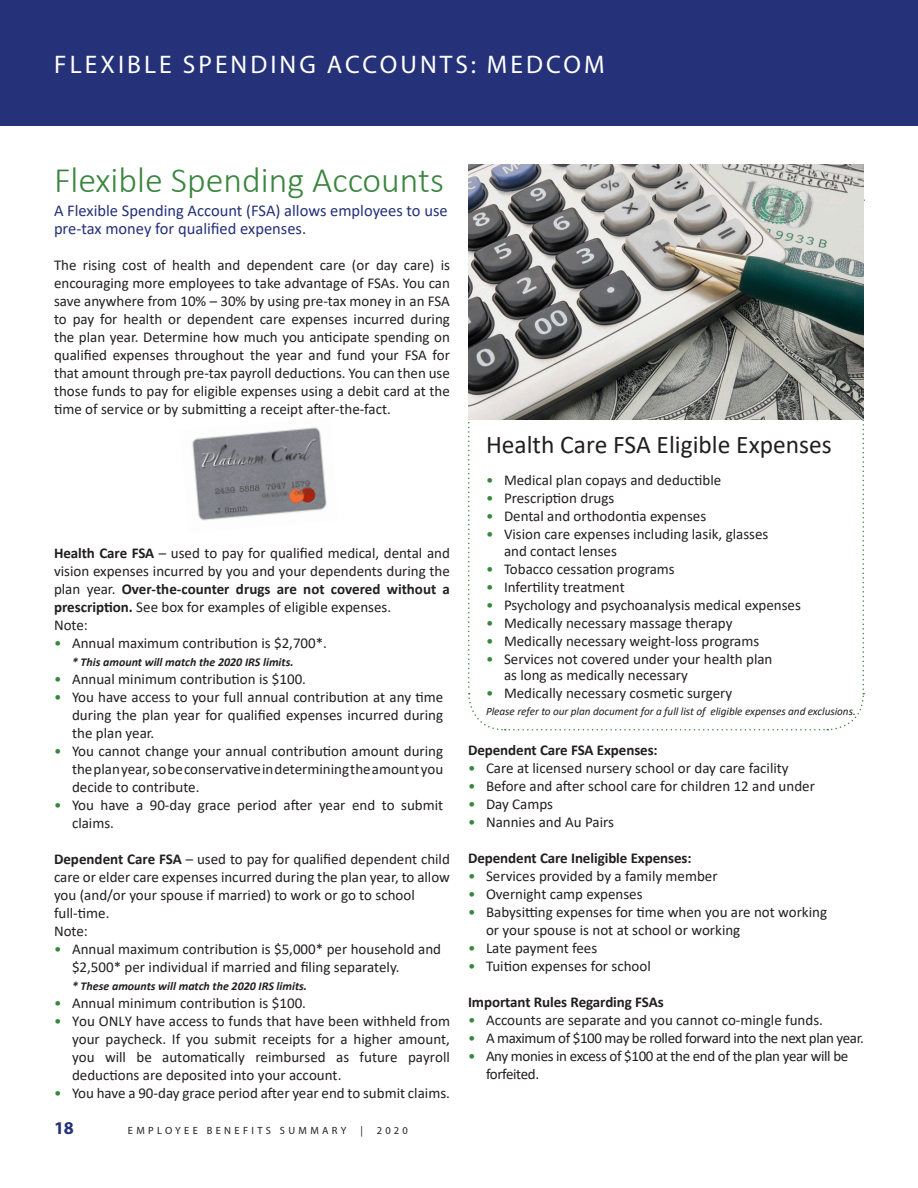
<style>
.page{position:relative;width:918px;height:1188px;background:#fff}
.page>*{position:absolute;margin:0;border:0;box-sizing:border-box;transform-origin:0 0}
.Dunwoody_Headlines{font:300 35.85px "Calibri";color:#3b863f}
.Dunwoody_Standing_He{font:25.5px "Myriad Pro";letter-spacing:.12em;color:#fff}
.LMS_SB_Headline_Cent{font:25.5px "Calibri";color:#231f20}
.t1{font:700 18px "Myriad Pro";color:#253179}
.Dunwoody_Decks{font:16.5px/18px "Calibri";color:#253179}
.Dunwoody_Body_Copy_J{font:15px/18px "Calibri";color:#231f20;text-align:justify}
.Dunwoody_Subheads{font:15px/18px "Calibri";color:#231f20;text-align:justify}
.Dunwoody_Bulleted_Bo{font:15px/18px "Calibri";color:#231f20}
.Dunwoody_Body_Copy_J-2{font:15px "Calibri";letter-spacing:-.025em;color:#231f20}
.Dunwoody_Subheads-2{font:700 15px "Calibri";letter-spacing:-.005em;color:#231f20}
.Dunwoody_Body_Copy_J-3{font:italic 700 12px "Calibri";color:#231f20}
.t2{font:italic 11.25px "Calibri";letter-spacing:-.005em;color:#231f20}
.t3{font:10.5px "Myriad Pro";letter-spacing:.32em;color:#231f20}
.s1{font-weight:700}
.s2{color:#3b863f}
</style>
<div class="page">
<img style="left:192px;top:427px;width:135px;height:94px">
<div style="left:0;top:0;width:918px;height:126px;background:#253179"></div>
<img style="left:468px;top:164px;width:396px;height:256px">
<p class="Dunwoody_Standing_He" style="left:54px;top:49px;width:552px">FLEXIBLE SPENDING ACCOUNTS: MEDCOM</p>
<p class="Dunwoody_Headlines" style="left:54px;top:157px;width:391px">Flexible Spending Accounts</p>
<p class="Dunwoody_Decks" style="left:54px;top:201px;width:395px">A Flexible Spending Account (FSA) allows employees to use pre-tax money for qualified expenses.</p>
<p class="Dunwoody_Body_Copy_J" style="left:54px;top:256px;width:398px">The rising cost of health and dependent care (or day care) is encouraging more employees to take advantage of FSAs. You can save anywhere from 10% – 30% by using pre-tax money in an FSA to pay for health or dependent care expenses incurred during the plan year. Determine how much you anticipate spending on qualified expenses throughout the year and fund your FSA for that amount through pre-tax payroll deductions. You can then use those funds to pay for eligible expenses using a debit card at the time of service or by submitting a receipt after-the-fact.</p>
<p class="Dunwoody_Subheads" style="left:54px;top:544px;width:398px"><span class="s1">Health Care FSA</span> – used to pay for qualified medical, dental and vision expenses incurred by you and your dependents during the plan year. <span class="s1">Over-the-counter drugs are not covered without a prescription.</span> See box for examples of eligible expenses.</p>
<p class="Dunwoody_Body_Copy_J" style="left:54px;top:616px;width:35px">Note:</p>
<p class="Dunwoody_Body_Copy_J" style="left:54px;top:634px;width:272px"><span class="s2">•</span> Annual maximum contribution is $2,700*.</p>
<p class="Dunwoody_Body_Copy_J-3" style="left:72px;top:654px;width:223px">* This amount will match the 2020 IRS limits.</p>
<p class="Dunwoody_Body_Copy_J" style="left:54px;top:670px;width:251px"><span class="s2">•</span> Annual minimum contribution is $100.</p>
<p class="Dunwoody_Body_Copy_J" style="left:72px;top:688px;width:373px;text-indent:-18px"><span class="s2">•</span> You have access to your full annual contribution at any time during the plan year for qualified expenses incurred during the plan year.</p>
<p class="Dunwoody_Body_Copy_J" style="left:72px;top:742px;width:373px;text-indent:-18px"><span class="s2">•</span> You cannot change your annual contribution amount during the plan year, so be conservative in determining the amount you decide to contribute.</p>
<p class="Dunwoody_Bulleted_Bo" style="left:72px;top:796px;width:373px;text-indent:-18px"><span class="s2">•</span> You have a 90-day grace period after year end to submit claims.</p>
<p class="Dunwoody_Subheads" style="left:54px;top:850px;width:398px"><span class="s1">Dependent Care FSA</span> – used to pay for qualified dependent child care or elder care expenses incurred during the plan year, to allow you (and/or your spouse if married) to work or go to school</p>
<p class="Dunwoody_Subheads" style="left:54px;top:904px;width:55px">full-time.</p>
<p class="Dunwoody_Body_Copy_J" style="left:54px;top:922px;width:35px">Note:</p>
<p class="Dunwoody_Body_Copy_J" style="left:72px;top:940px;width:371px;text-indent:-18px"><span class="s2">•</span> Annual maximum contribution is $5,000* per household and $2,500* per individual if married and filing separately.</p>
<p class="Dunwoody_Body_Copy_J-3" style="left:72px;top:978px;width:237px">* These amounts will match the 2020 IRS limits.</p>
<p class="Dunwoody_Body_Copy_J" style="left:54px;top:994px;width:251px"><span class="s2">•</span> Annual minimum contribution is $100.</p>
<p class="Dunwoody_Body_Copy_J" style="left:72px;top:1012px;width:380px;text-indent:-18px"><span class="s2">•</span> You ONLY have access to funds that have been withheld from your paycheck. If you submit receipts for a higher amount, you will be automatically reimbursed as future payroll deductions are deposited into your account.</p>
<p class="Dunwoody_Body_Copy_J" style="left:54px;top:1084px;width:395px"><span class="s2">•</span> You have a 90-day grace period after year end to submit claims.</p>
<p class="t1" style="left:54px;top:1116px;width:21px">18</p>
<p class="t3" style="left:128px;top:1124px;width:220px">EMPLOYEE BENEFITS SUMMARY</p>
<p class="t3" style="left:360px;top:1124px;width:4px">|</p>
<p class="t3" style="left:377px;top:1124px;width:32px">2020</p>
<p class="LMS_SB_Headline_Cent" style="left:486px;top:426px;width:347px">Health Care FSA Eligible Expenses</p>
<p class="Dunwoody_Body_Copy_J" style="left:486px;top:471px;width:237px"><span class="s2">•</span> Medical plan copays and deductible</p>
<p class="Dunwoody_Body_Copy_J" style="left:486px;top:489px;width:130px"><span class="s2">•</span> Prescription drugs</p>
<p class="Dunwoody_Body_Copy_J" style="left:486px;top:507px;width:222px"><span class="s2">•</span> Dental and orthodontia expenses</p>
<p class="Dunwoody_Body_Copy_J" style="left:504px;top:526px;width:266px;line-height:16.5px;text-indent:-18px"><span class="s2">•</span> Vision care expenses including lasik, glasses and contact lenses</p>
<p class="Dunwoody_Body_Copy_J" style="left:486px;top:559px;width:190px"><span class="s2">•</span> Tobacco cessation programs</p>
<p class="Dunwoody_Body_Copy_J" style="left:486px;top:577px;width:140px"><span class="s2">•</span> Infertility treatment</p>
<p class="Dunwoody_Body_Copy_J" style="left:486px;top:595px;width:316px"><span class="s2">•</span> Psychology and psychoanalysis medical expenses</p>
<p class="Dunwoody_Body_Copy_J" style="left:486px;top:613px;width:248px"><span class="s2">•</span> Medically necessary massage therapy</p>
<p class="Dunwoody_Body_Copy_J" style="left:486px;top:631px;width:275px"><span class="s2">•</span> Medically necessary weight-loss programs</p>
<p class="Dunwoody_Body_Copy_J" style="left:504px;top:650px;width:270px;line-height:16.5px;text-indent:-18px"><span class="s2">•</span> Services not covered under your health plan as long as medically necessary</p>
<p class="Dunwoody_Body_Copy_J" style="left:486px;top:684px;width:248px"><span class="s2">•</span> Medically necessary cosmetic surgery</p>
<p class="t2" style="left:486px;top:703px;width:371px">Please refer to our plan document for a full list of eligible expenses and exclusions.</p>
<p class="Dunwoody_Subheads-2" style="left:468px;top:740px;width:191px">Dependent Care FSA Expenses:</p>
<p class="Dunwoody_Bulleted_Bo" style="left:468px;top:759px;width:322px"><span class="s2">•</span> Care at licensed nursery school or day care facility</p>
<p class="Dunwoody_Bulleted_Bo" style="left:468px;top:777px;width:348px"><span class="s2">•</span> Before and after school care for children 12 and under</p>
<p class="Dunwoody_Bulleted_Bo" style="left:468px;top:795px;width:87px"><span class="s2">•</span> Day Camps</p>
<p class="Dunwoody_Bulleted_Bo" style="left:468px;top:813px;width:147px"><span class="s2">•</span> Nannies and Au Pairs</p>
<p class="Dunwoody_Subheads-2" style="left:468px;top:848px;width:225px">Dependent Care Ineligible Expenses:</p>
<p class="Dunwoody_Bulleted_Bo" style="left:468px;top:867px;width:251px"><span class="s2">•</span> Services provided by a family member</p>
<p class="Dunwoody_Bulleted_Bo" style="left:468px;top:885px;width:176px"><span class="s2">•</span> Overnight camp expenses</p>
<p class="Dunwoody_Bulleted_Bo" style="left:468px;top:903px;width:361px"><span class="s2">•</span> Babysitting expenses for time when you are not working</p>
<p class="Dunwoody_Bulleted_Bo" style="left:486px;top:921px;width:256px">or your spouse is not at school or working</p>
<p class="Dunwoody_Bulleted_Bo" style="left:468px;top:939px;width:131px"><span class="s2">•</span> Late payment fees</p>
<p class="Dunwoody_Bulleted_Bo" style="left:468px;top:957px;width:184px"><span class="s2">•</span> Tuition expenses for school</p>
<p class="Dunwoody_Subheads-2" style="left:468px;top:992px;width:197px">Important Rules Regarding FSAs</p>
<p class="Dunwoody_Body_Copy_J" style="left:468px;top:1011px;width:354px"><span class="s2">•</span> Accounts are separate and you cannot co-mingle funds.</p>
<p class="Dunwoody_Body_Copy_J-2" style="left:468px;top:1028px;width:396px"><span class="s2">•</span> A maximum of $100 may be rolled forward into the next plan year.</p>
<p class="Dunwoody_Body_Copy_J-2" style="left:468px;top:1046px;width:382px"><span class="s2">•</span> Any monies in excess of $100 at the end of the plan year will be</p>
<p class="Dunwoody_Body_Copy_J-2" style="left:486px;top:1064px;width:52px">forfeited.</p>
</div>
